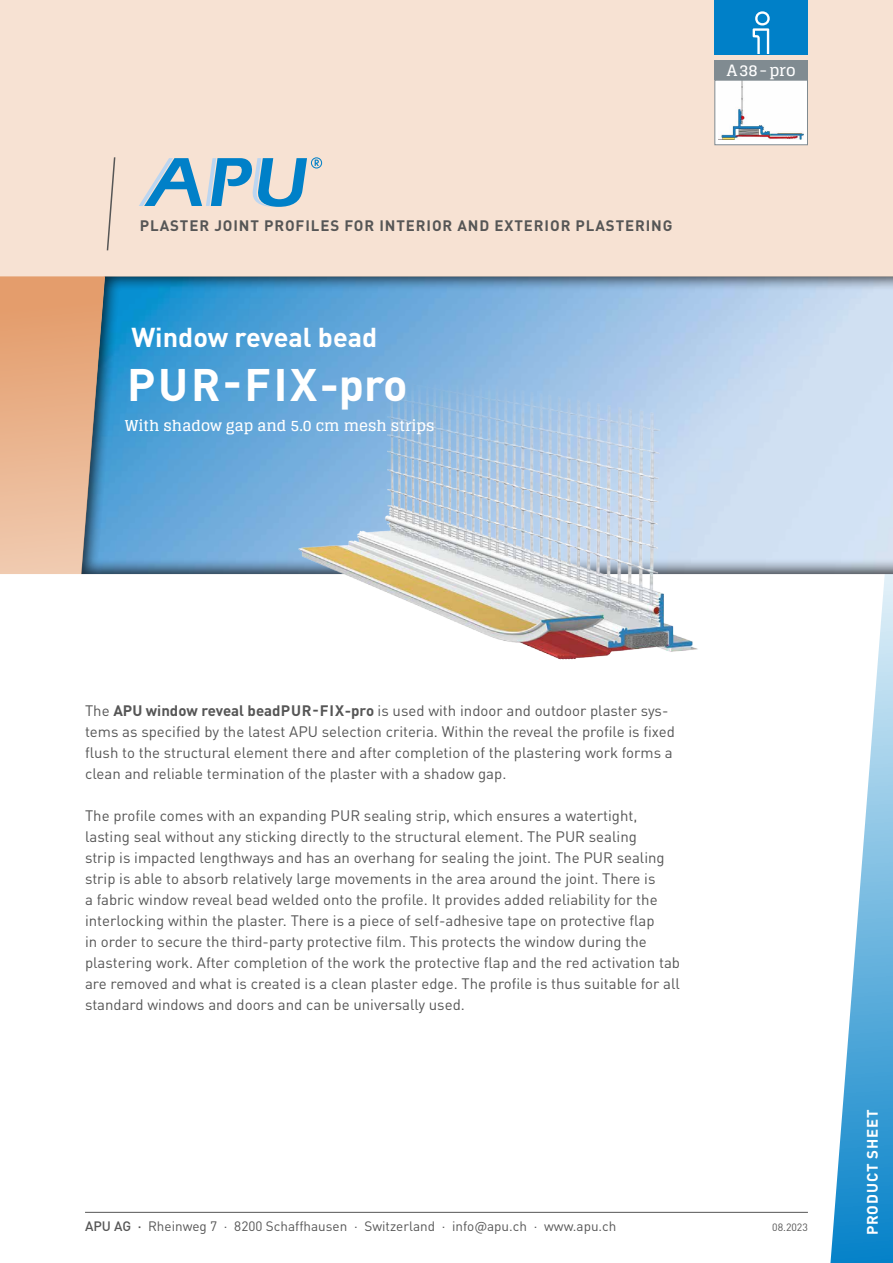
<style>
.page{position:relative;width:893px;height:1263px;background:#fff}
.page>*{position:absolute;margin:0;border:0;box-sizing:border-box;transform-origin:0 0}
.t1{font:700 45px "DIN Pro";letter-spacing:.06em;color:#fff}
.t2{font:700 27px "DIN Pro";color:#fff}
.t3{font:700 15.6px "Glegoo";color:#fff}
.t4{font:15px/21px "DIN Pro";color:#565656}
.t5{font:700 15px "DIN Pro";letter-spacing:.06em;color:#565656}
.t6{font:700 15px "Glegoo";color:#fff}
.t7{font:700 15px "DIN Pro";letter-spacing:.06em;color:#fff}
.t8{font:13.5px "DIN Pro";color:#565656}
.t9{font:10.5px "DIN Pro";color:#565656}
.s1{font-weight:700}
.s2{font-weight:500}
</style>
<div class="page">
<hr style="left:85px;top:1212px;width:723px;height:1px;background:#565656">
<div style="left:0;top:0;width:893px;height:276px;background:#f7e2d3"></div>
<svg style="left:830px;top:575px;width:63px;height:688px"></svg>
<div style="left:714px;top:0;width:94px;height:54px;background:#0080c8"></div>
<svg style="left:753px;top:11px;width:17px;height:43px"></svg>
<svg style="left:139px;top:157px;width:183px;height:50px"></svg>
<svg style="left:106px;top:157px;width:10px;height:94px"></svg>
<svg style="left:81px;top:276px;width:812px;height:299px;background:#87b7dd"></svg>
<svg style="left:0;top:276px;width:105px;height:298px;background:#d9ab8a"></svg>
<div style="left:714px;top:60px;width:94px;height:20px;background:#808b91"></div>
<div style="left:715px;top:80px;width:92px;height:65px;background:#fff"></div>
<img style="left:721px;top:82px;width:83px;height:57px">
<div style="left:714px;top:80px;width:94px;height:65px;border:1px solid #808b91"></div>
<img style="left:284px;top:351px;width:430px;height:309px">
<p class="t3" style="left:727px;top:61px;width:70px">A38-pro</p>
<p class="t5" style="left:140px;top:213px;width:534px">PLASTER JOINT PROFILES FOR INTERIOR AND EXTERIOR PLASTERING</p>
<h2 class="t2" style="left:131px;top:314px;width:248px">Window reveal bead</h2>
<h1 class="t1" style="left:127px;top:347px;width:282px">PUR-FIX-pro</h1>
<p class="t6" style="left:125px;top:417px;width:311px">With shadow gap and 5.0 cm mesh strips</p>
<p class="t4" style="left:85px;top:699px;width:591px">The <span class="s1">APU window reveal beadPUR-FIX-pro</span> is used with indoor and outdoor plaster sys&shy;tems as specified by the latest APU selection criteria. Within the reveal the profile is fixed flush to the structural element there and after completion of the plastering work forms a clean and reliable termination of the plaster with a shadow gap.</p>
<p class="t4" style="left:85px;top:804px;width:596px">The profile comes with an expanding PUR sealing strip, which ensures a watertight, lasting seal without any sticking directly to the structural element. The PUR sealing<br>strip is impacted lengthways and has an overhang for sealing the joint. The PUR sealing strip is able to absorb relatively large movements in the area around the joint. There is<br>a fabric window reveal bead welded onto the profile. It provides added reliability for the interlocking within the plaster. There is a piece of self-adhesive tape on protective flap<br>in order to secure the third-party protective film. This protects the window during the plastering work. After completion of the work the protective flap and the red activation tab are removed and what is created is a clean plaster edge. The profile is thus suitable for all standard windows and doors and can be universally used.</p>
<p class="t8" style="left:85px;top:1215px;width:533px"><span class="s2">APU AG ·</span> Rheinweg 7 · 8200 Schaffhausen · Switzerland · info@apu.ch · www.apu.ch</p>
<p class="t9" style="left:772px;top:1219px;width:37px">08.2023</p>
<p class="t7" style="left:860px;top:1235px;width:128px;rotate:-90deg">PRODUCT SHEET</p>
</div>
